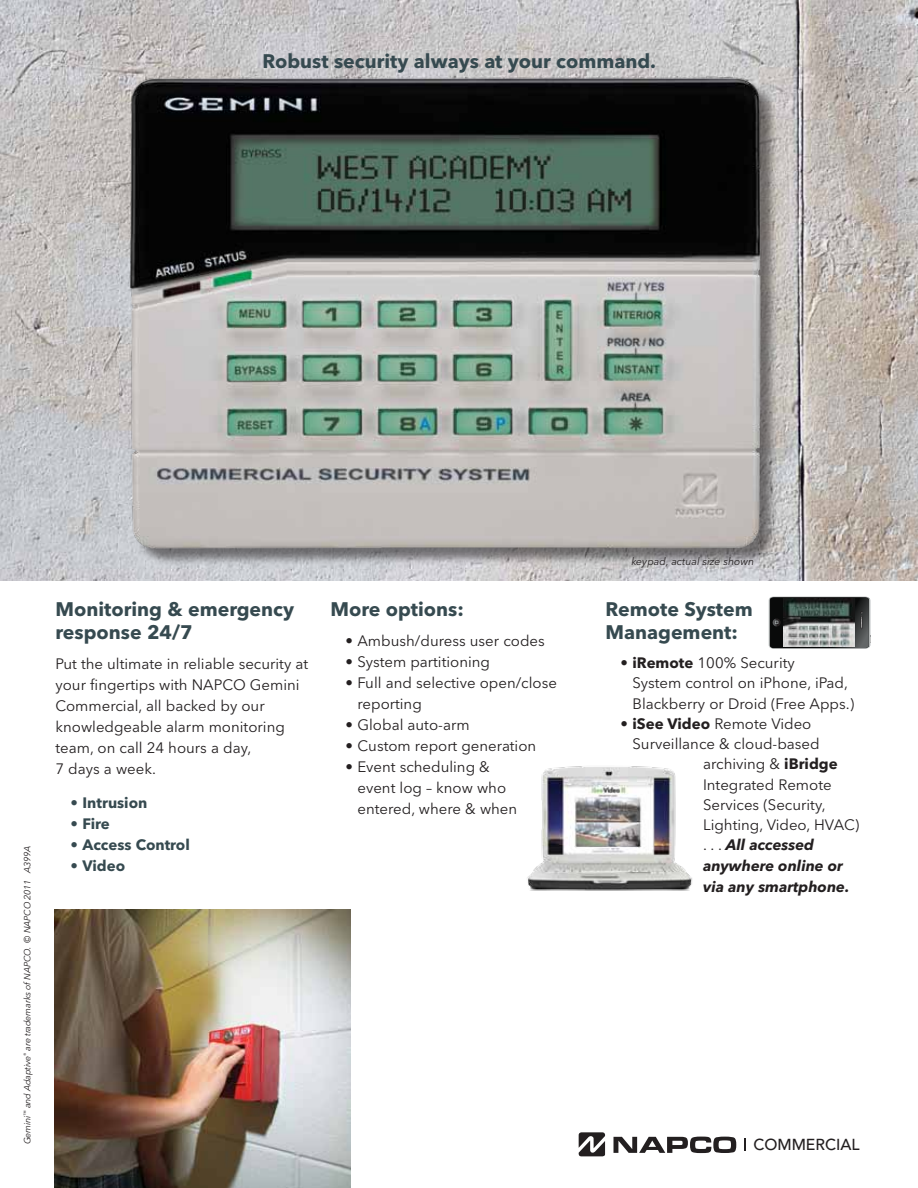
<style>
.page{position:relative;width:918px;height:1188px;background:#fff}
.page>*{position:absolute;margin:0;border:0;box-sizing:border-box;transform-origin:0 0}
.t1{font:700 19.5px/22.5px "Avenir Next LT Pro";color:#364a50}
.t2{font:500 15.9px "Avenir";color:#231f20}
.t3{font:15px/21px "Avenir Next LT Pro";color:#231f20}
.t4{font:italic 700 15px "Avenir Next LT Pro";color:#231f20}
.t5{font:700 15px "Avenir Next LT Pro";color:#364a50}
.t6{font:italic 10.5px "Avenir Next LT Pro";color:#231f20}
.t7{font:italic 9px "Avenir Next LT Pro";letter-spacing:-.02em;color:#231f20}
.s1{font-weight:700}
.s2{font-weight:400;font-style:normal}
</style>
<div class="page">
<img style="left:0;top:0;width:918px;height:580px">
<div style="left:132px;top:81px;width:647px;height:485px;background:#231f20;opacity:.55"></div>
<img style="left:116px;top:72px;width:655px;height:488px">
<img style="left:54px;top:909px;width:297px;height:279px">
<img style="left:527px;top:766px;width:165px;height:125px">
<svg style="left:579px;top:1132px;width:26px;height:24px"></svg>
<svg style="left:614px;top:1137px;width:122px;height:16px"></svg>
<svg style="left:745px;top:1138px;width:1px;height:13px"></svg>
<svg style="left:769px;top:597px;width:102px;height:52px;background:#414242"></svg>
<img style="left:783px;top:599px;width:71px;height:47px">
<h1 class="t1" style="left:262px;top:50px;width:395px">Robust security always at your command.</h1>
<p class="t7" style="left:22px;top:1144px;width:301px;rotate:-90deg">Gemini<sup>™</sup> and Adaptive<sup>®</sup> are trademarks of NAPCO. © NAPCO 2011 A399A</p>
<h1 class="t1" style="left:56px;top:598px;width:240px">Monitoring &amp; emergency response 24/7</h1>
<p class="t3" style="left:56px;top:653px;width:254px">Put the ultimate in reliable security at your fingertips with NAPCO Gemini<br>Commercial, all backed by our knowledgeable alarm monitoring team, on call 24 hours a day,<br>7 days a week.</p>
<p class="t5" style="left:70px;top:794px;width:78px">• Intrusion</p>
<p class="t5" style="left:70px;top:815px;width:41px">• Fire</p>
<p class="t5" style="left:70px;top:836px;width:121px">• Access Control</p>
<p class="t5" style="left:70px;top:857px;width:56px">• Video</p>
<h1 class="t1" style="left:330px;top:598px;width:135px">More options:</h1>
<p class="t3" style="left:345px;top:631px;width:201px">• Ambush/duress user codes</p>
<p class="t3" style="left:345px;top:652px;width:146px">• System partitioning</p>
<p class="t3" style="left:357px;top:673px;width:201px;text-indent:-12px">• Full and selective open/close reporting</p>
<p class="t3" style="left:345px;top:715px;width:126px">• Global auto-arm</p>
<p class="t3" style="left:345px;top:736px;width:192px">• Custom report generation</p>
<p class="t3" style="left:357px;top:757px;width:161px;text-indent:-12px">• Event scheduling &amp; event log – know who entered, where &amp; when</p>
<p class="t6" style="left:631px;top:555px;width:124px">keypad, actual size shown</p>
<h1 class="t1" style="left:606px;top:598px;width:149px">Remote System<br>Management:</h1>
<p class="t3" style="left:632px;top:653px;width:223px;line-height:20.2px;text-indent:-12px"><span class="s1">• iRemote</span> 100% Security<br>System control on iPhone, iPad,<br>Blackberry or Droid (Free Apps.)</p>
<p class="t3" style="left:620px;top:713px;width:192px"><span class="s1">• iSee Video</span> Remote Video</p>
<p class="t3" style="left:632px;top:733px;width:189px">Surveillance &amp; cloud-based</p>
<p class="t3" style="left:703px;top:754px;width:136px">archiving &amp; <span class="s1">iBridge</span></p>
<p class="t3" style="left:703px;top:774px;width:130px">Integrated Remote</p>
<p class="t3" style="left:703px;top:794px;width:124px">Services (Security,</p>
<p class="t3" style="left:703px;top:814px;width:158px">Lighting, Video, HVAC)</p>
<p class="t4" style="left:703px;top:836px;width:113px"><span class="s2">. . .</span> All accessed</p>
<p class="t4" style="left:703px;top:856px;width:141px">anywhere online or</p>
<p class="t4" style="left:703px;top:877px;width:148px">via any smartphone.</p>
<p class="t2" style="left:753px;top:1136px;width:108px">COMMERCIAL</p>
</div>
